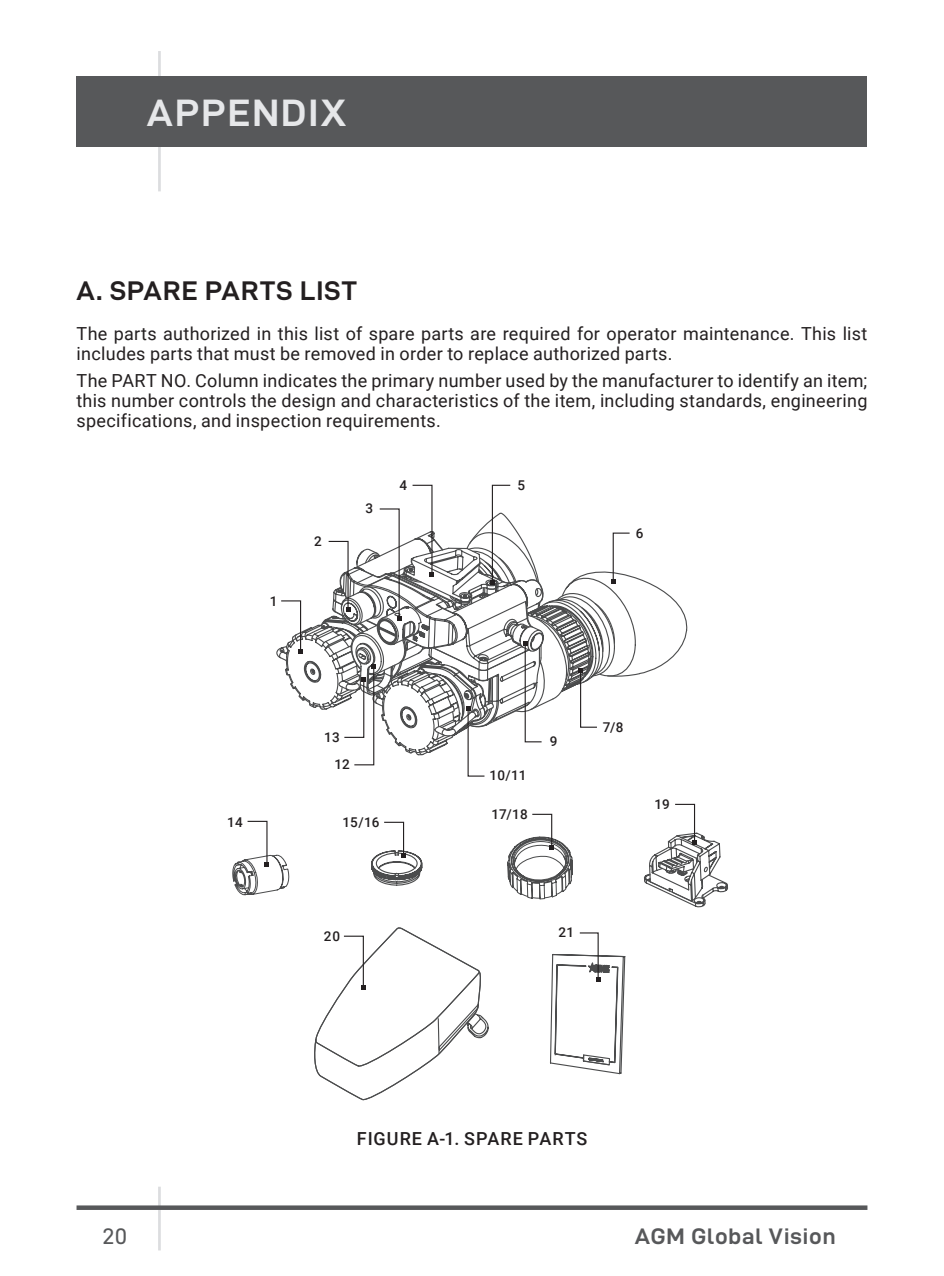
<style>
.page{position:relative;width:944px;height:1276px;background:#fff}
.page>*{position:absolute;margin:0;border:0;box-sizing:border-box;transform-origin:0 0}
.t1{font:38.25px "D DIN Exp Bold";letter-spacing:.055em;color:#e6e7e9}
.t2{font:27px "D DIN Exp Bold";letter-spacing:.03em;color:#231f20}
.t3{font:22.5px "D DIN Exp Bold";letter-spacing:.035em;color:#57585a}
.t4{font:22.5px "D DIN Exp";color:#57585a}
.t5{font:18px/20.2px "Roboto";letter-spacing:.015em;color:#231f20}
.t6{font:500 18px "Roboto";letter-spacing:.055em;color:#231f20}
.t7{font:500 13.5px "Roboto";letter-spacing:.01em;color:#231f20}
</style>
<div class="page">
<hr style="left:158px;top:1186px;width:3px;height:64px;background:#dcdddf">
<div style="left:77px;top:1205px;width:790px;height:5px;background:#57585a"></div>
<hr style="left:158px;top:51px;width:3px;height:140px;background:#dcdddf">
<div style="left:77px;top:77px;width:790px;height:70px;background:#57585a"></div>
<svg style="left:568px;top:571px;width:120px;height:118px"></svg>
<svg style="left:544px;top:585px;width:24px;height:119px"></svg>
<svg style="left:232px;top:820px;width:58px;height:76px"></svg>
<svg style="left:371px;top:821px;width:52px;height:65px"></svg>
<svg style="left:507px;top:813px;width:66px;height:87px"></svg>
<svg style="left:644px;top:803px;width:84px;height:104px"></svg>
<svg style="left:314px;top:927px;width:175px;height:174px"></svg>
<svg style="left:550px;top:932px;width:76px;height:143px"></svg>
<svg style="left:578px;top:668px;width:20px;height:60px"></svg>
<svg style="left:611px;top:532px;width:20px;height:51px"></svg>
<svg style="left:279px;top:484px;width:265px;height:293px"></svg>
<h1 class="t1" style="left:147px;top:92px;width:201px">APPENDIX</h1>
<h2 class="t2" style="left:77px;top:276px;width:282px">A. SPARE PARTS LIST</h2>
<p class="t5" style="left:77px;top:322px;width:792px">The parts authorized in this list of spare parts are required for operator maintenance. This list includes parts that must be removed in order to replace authorized parts.</p>
<p class="t5" style="left:77px;top:369px;width:792px;text-align:justify">The PART NO. Column indicates the primary number used by the manufacturer to identify an item; this number controls the design and characteristics of the item, including standards, engineering specifications, and inspection requirements.</p>
<p class="t7" style="left:270px;top:591px;width:9px">1</p>
<p class="t7" style="left:314px;top:532px;width:9px">2</p>
<p class="t7" style="left:366px;top:499px;width:9px">3</p>
<p class="t7" style="left:400px;top:475px;width:9px">4</p>
<p class="t7" style="left:517px;top:475px;width:9px">5</p>
<p class="t7" style="left:636px;top:523px;width:9px">6</p>
<p class="t7" style="left:324px;top:727px;width:17px">13</p>
<p class="t7" style="left:335px;top:754px;width:17px">12</p>
<p class="t7" style="left:227px;top:812px;width:17px">14</p>
<p class="t7" style="left:342px;top:812px;width:39px">15/16</p>
<p class="t7" style="left:490px;top:766px;width:38px">10/11</p>
<p class="t7" style="left:491px;top:805px;width:38px">17/18</p>
<p class="t7" style="left:550px;top:731px;width:9px">9</p>
<p class="t7" style="left:603px;top:718px;width:22px">7/8</p>
<p class="t7" style="left:654px;top:794px;width:17px">19</p>
<p class="t7" style="left:324px;top:926px;width:18px">20</p>
<p class="t7" style="left:558px;top:923px;width:17px">21</p>
<p class="t6" style="left:357px;top:1126px;width:232px">FIGURE A-1. SPARE PARTS</p>
<p class="t4" style="left:103px;top:1223px;width:26px">20</p>
<p class="t3" style="left:635px;top:1223px;width:202px">AGM Global Vision</p>
</div>
